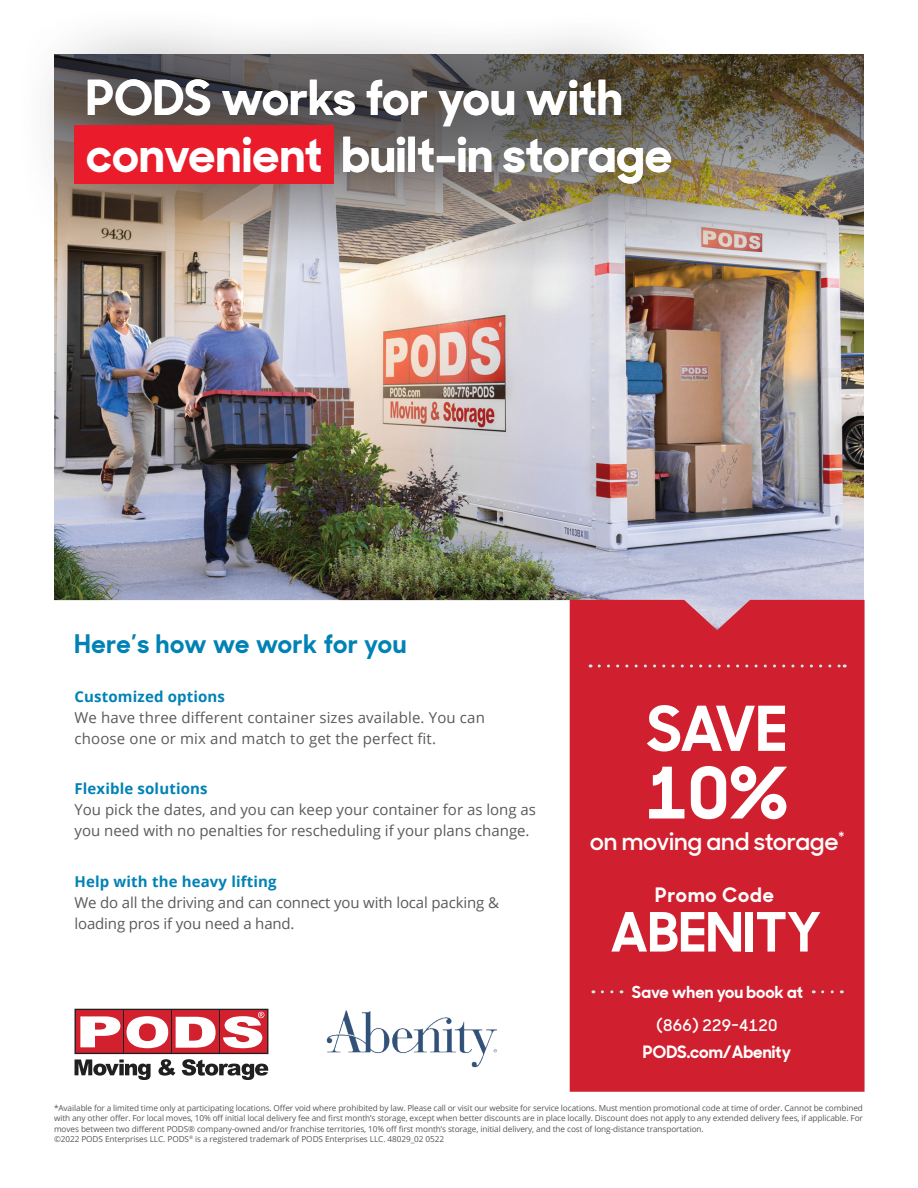
<style>
.page{position:relative;width:918px;height:1188px;background:#fff}
.page>*{position:absolute;margin:0;border:0;box-sizing:border-box;transform-origin:0 0}
.t1{font:700 70.95px "Sharp Sans Display No 1";color:#fff}
.t2{font:700 61.95px "Sharp Sans Display No 1";color:#fff}
.t3{font:700 54.15px "Sharp Sans Display No 1";color:#fff}
.t4{font:700 48px/57px "Sharp Sans Display No 1";letter-spacing:.01em;color:#fff}
.t5{font:700 25.5px "Sharp Sans Display No 1";letter-spacing:.03em;color:#0082b5}
.t6{font:600 24.3px "Sharp Sans Display No 1";letter-spacing:-.01em;color:#fff}
.t7{font:700 19.8px "Sharp Sans Display No 1";letter-spacing:.05em;color:#fff}
.t8{font:700 16.95px "Sharp Sans Display No 1";color:#fff}
.t9{font:700 16.5px "Sharp Sans Display No 1";letter-spacing:.005em;color:#fff}
.t10{font:600 15.9px "Sharp Sans Display No 1";letter-spacing:.02em;color:#fff}
.t11{font:15px/21px "Open Sans";color:#5a5a5d}
.t12{font:700 15px "Open Sans";letter-spacing:.01em;color:#0082b5}
.t13{font:8.25px/10.5px "Open Sans";letter-spacing:-.01em;color:#57585a}
</style>
<div class="page">
<img style="left:54px;top:275px;width:810px;height:365px">
<img style="left:54px;top:54px;width:810px;height:221px">
<div style="left:570px;top:600px;width:295px;height:492px;background:#d0202f"></div>
<svg style="left:599px;top:665px;width:246px;height:3px"></svg>
<svg style="left:823px;top:990px;width:19px;height:3px"></svg>
<svg style="left:602px;top:990px;width:20px;height:3px"></svg>
<svg style="left:75px;top:1009px;width:193px;height:71px"></svg>
<div style="left:15px;top:6px;width:726px;height:248px;background:#231f20;opacity:.75"></div>
<div style="left:75px;top:125px;width:259px;height:59px;background:#ea1c2c"></div>
<img style="left:326px;top:1010px;width:171px;height:58px">
<h3 class="t4" style="left:86px;top:65px;width:587px">PODS works for you with convenient built-in storage</h3>
<h3 class="t5" style="left:75px;top:623px;width:333px">Here’s how we work for you</h3>
<h3 class="t12" style="left:75px;top:686px;width:152px">Customized options</h3>
<h3 class="t11" style="left:75px;top:707px;width:412px">We have three different container sizes available. You can choose one or mix and match to get the perfect fit.</h3>
<h3 class="t12" style="left:75px;top:778px;width:135px">Flexible solutions</h3>
<h3 class="t11" style="left:75px;top:799px;width:463px">You pick the dates, and you can keep your container for as long as you need with no penalties for rescheduling if your plans change.</h3>
<h3 class="t12" style="left:75px;top:871px;width:204px">Help with the heavy lifting</h3>
<h3 class="t11" style="left:75px;top:891px;width:426px">We do all the driving and can connect you with local packing &amp; loading pros if you need a hand.</h3>
<h2 class="t2" style="left:647px;top:677px;width:142px">SAVE</h2>
<h1 class="t1" style="left:646px;top:734px;width:143px">10%</h1>
<h3 class="t6" style="left:590px;top:822px;width:256px">on moving and storage<sup>*</sup></h3>
<h3 class="t7" style="left:655px;top:878px;width:120px">Promo Code</h3>
<h3 class="t3" style="left:611px;top:887px;width:212px">ABENITY</h3>
<h3 class="t9" style="left:632px;top:978px;width:173px">Save when you book at</h3>
<h3 class="t10" style="left:656px;top:1013px;width:123px">(866) 229-4120</h3>
<h3 class="t8" style="left:643px;top:1038px;width:150px">PODS.com/Abenity</h3>
<p class="t13" style="left:54px;top:1102px;width:810px">*Available for a limited time only at participating locations. Offer void where prohibited by law. Please call or visit our website for service locations. Must mention promotional code at time of order. Cannot be combined with any other offer. For local moves, 10% off initial local delivery fee and first month’s storage, except when better discounts are in place locally. Discount does not apply to any extended delivery fees, if applicable. For moves between two different PODS® company-owned and/or franchise territories, 10% off first month’s storage, initial delivery, and the cost of long-distance transportation.<br>©2022 PODS Enterprises LLC. PODS<sup>®</sup> is a registered trademark of PODS Enterprises LLC. 48029_02 0522</p>
</div>
